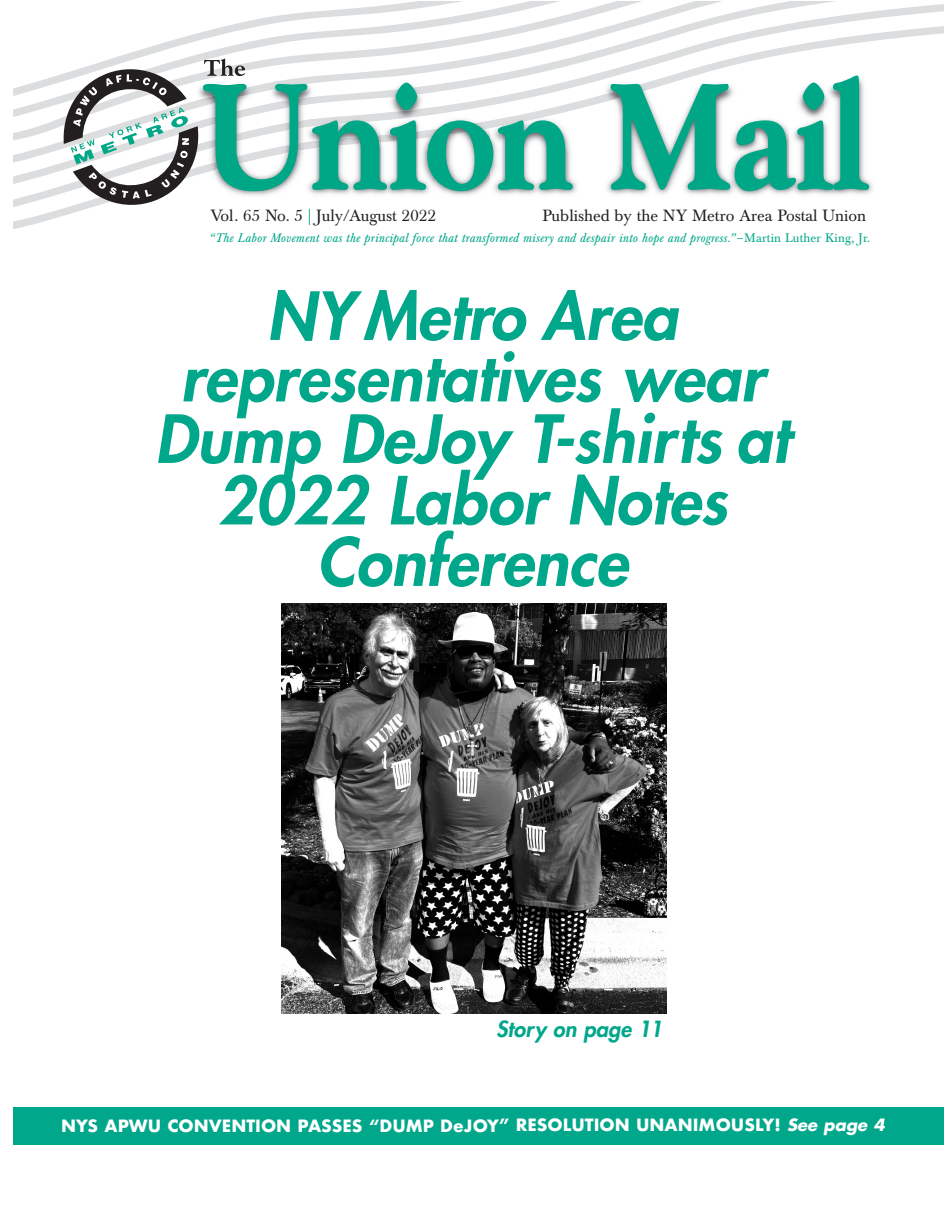
<style>
.page{position:relative;width:945px;height:1215px;background:#fff}
.page>*{position:absolute;margin:0;border:0;box-sizing:border-box;transform-origin:0 0}
.t1{font:italic 800 64.5px/61.5px "Futura";color:#00a78a;text-align:center}
.t2{font:italic 800 21.75px "Futura";color:#00a78a}
.t3{font:700 16.5px "Futura";color:#fff}
.t4{font:16.05px "Baskerville BE";color:#231f20}
.t5{font:italic 12.3px "Baskerville BE";letter-spacing:.015em;color:#00a78a}
.s1{color:#00a78a}
.s2{font-style:normal}
.s3{font-style:italic}
</style>
<div class="page">
<svg style="left:240px;top:2px;width:704px;height:21px"></svg>
<svg style="left:13px;top:23px;width:931px;height:206px"></svg>
<img style="left:573px;top:117px;width:8px;height:81px">
<img style="left:602px;top:103px;width:124px;height:95px">
<img style="left:602px;top:81px;width:8px;height:22px">
<img style="left:726px;top:192px;width:78px;height:8px">
<img style="left:726px;top:192px;width:13px;height:6px">
<img style="left:804px;top:192px;width:21px;height:6px">
<img style="left:789px;top:192px;width:15px;height:6px">
<img style="left:825px;top:74px;width:53px;height:124px">
<img style="left:825px;top:192px;width:17px;height:6px">
<svg style="left:610px;top:75px;width:260px;height:117px"></svg>
<svg style="left:62px;top:59px;width:511px;height:153px"></svg>
<img style="left:281px;top:604px;width:386px;height:410px">
<div style="left:14px;top:1107px;width:930px;height:38px;background:#00a78a"></div>
<h3 class="t4" style="left:210px;top:209px;width:227px">Vol. 65 No. 5 <span class="s1">|</span> July/August 2022</h3>
<h3 class="t4" style="left:543px;top:209px;width:325px">Published by the NY Metro Area Postal Union</h3>
<p class="t5" style="left:208px;top:234px;width:663px">“The Labor Movement was the principal force that transformed misery and despair into hope and progress.”—<span class="s2">Martin Luther King, Jr.</span></p>
<h1 class="t1" style="left:155px;top:290px;width:636px">NY Metro Area representatives wear<br>Dump DeJoy T-shirts at<br>2022 Labor Notes<br>Conference</h1>
<h2 class="t2" style="left:496px;top:1018px;width:168px">Story on page 11</h2>
<h3 class="t3" style="left:61px;top:1113px;width:825px">NYS APWU CONVENTION PASSES “DUMP DeJOY” RESOLUTION UNANIMOUSLY! <span class="s3">See page 4</span></h3>
</div>
